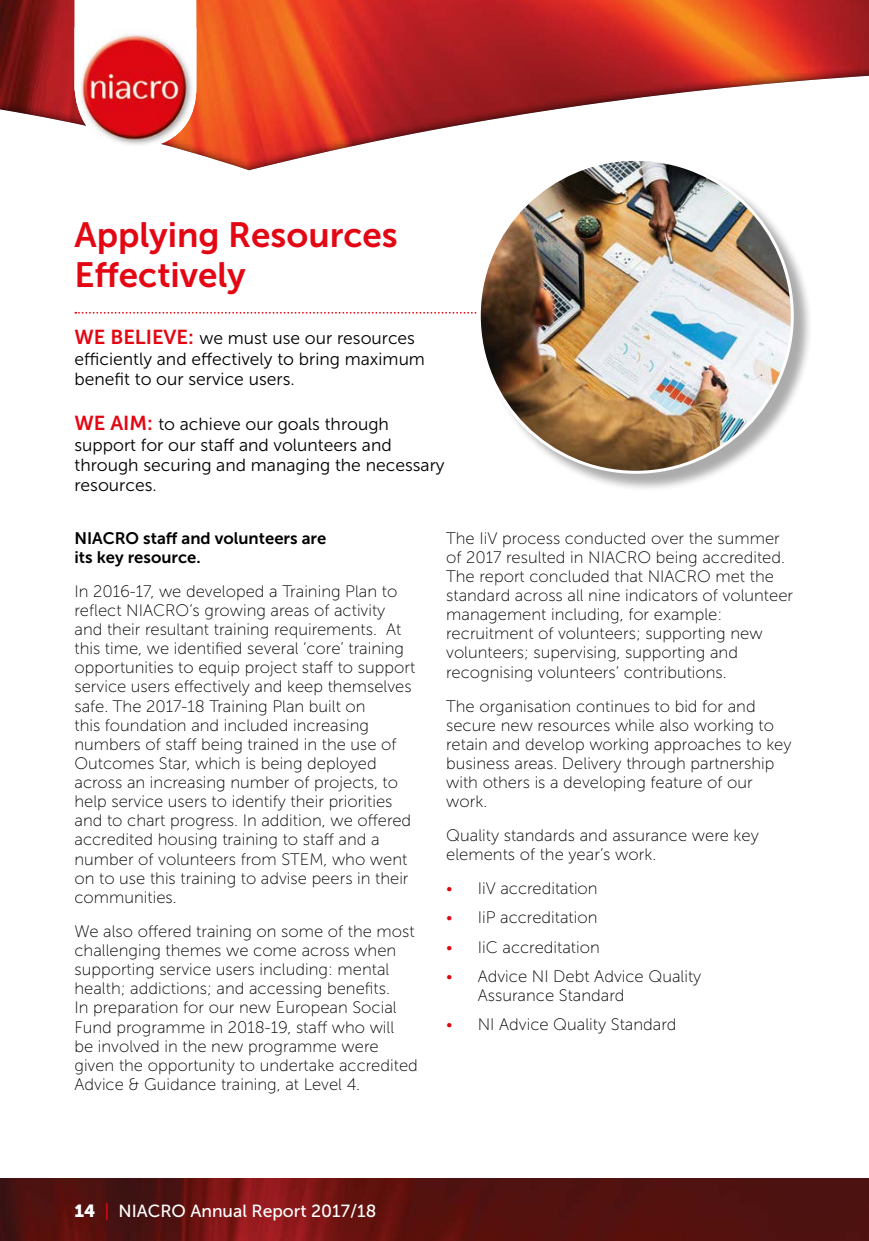
<style>
.page{position:relative;width:869px;height:1241px;background:#fff}
.page>*{position:absolute;margin:0;border:0;box-sizing:border-box;transform-origin:0 0}
.t1{font:35px/40.2px "Museo Sans 700";color:#e30613}
.t2{font:17.5px/20.1px "Museo Sans 300";color:#000}
.t3{font:17.5px "Museo Sans 500";color:#fff}
.t4{font:16.62px/19.1px "Museo Sans 100";color:#000}
.t5{font:16.62px/19.1px "Museo Sans 700";color:#000}
.s1{font-family:"Museo Sans 700";font-size:20.12px;color:#e30613}
.s2{color:#e30613}
.s3{font-family:"Museo Sans 900"}
</style>
<div class="page">
<img style="left:0;top:1178px;width:868px;height:62px">
<svg style="left:0;top:0;width:868px;height:171px"></svg>
<svg style="left:74px;top:0;width:122px;height:28px"></svg>
<img style="left:74px;top:28px;width:122px;height:120px">
<svg style="left:75px;top:312px;width:402px;height:1px"></svg>
<div style="left:480px;top:161px;width:332px;height:331px;background:#000;opacity:.33"></div>
<img style="left:479px;top:159px;width:312px;height:313px;border-radius:156px">
<h1 class="t1" style="left:74px;top:215px;width:324px">Applying Resources<br>Effectively</h1>
<p class="t2" style="left:74px;top:328px;width:352px"><span class="s1">WE BELIEVE:</span> we must use our resources efficiently and effectively to bring maximum benefit to our service users.</p>
<p class="t2" style="left:74px;top:414px;width:371px"><span class="s1">WE AIM:</span> to achieve our goals through support for our staff and volunteers and through securing and managing the necessary resources.</p>
<p class="t5" style="left:74px;top:528px;width:253px">NIACRO staff and volunteers are its key resource.</p>
<p class="t4" style="left:74px;top:581px;width:342px">In 2016-17, we developed a Training Plan to reflect NIACRO’s growing areas of activity and their resultant training requirements. At this time, we identified several ‘core’ training opportunities to equip project staff to support service users effectively and keep themselves safe. The 2017-18 Training Plan built on<br>this foundation and included increasing numbers of staff being trained in the use of Outcomes Star, which is being deployed across an increasing number of projects, to help service users to identify their priorities and to chart progress. In addition, we offered accredited housing training to staff and a number of volunteers from STEM, who went on to use this training to advise peers in their communities.</p>
<p class="t4" style="left:74px;top:921px;width:345px">We also offered training on some of the most challenging themes we come across when supporting service users including: mental health; addictions; and accessing benefits.<br>In preparation for our new European Social Fund programme in 2018-19, staff who will<br>be involved in the new programme were given the opportunity to undertake accredited Advice &amp; Guidance training, at Level 4.</p>
<p class="t4" style="left:446px;top:528px;width:348px">The IiV process conducted over the summer of 2017 resulted in NIACRO being accredited.<br>The report concluded that NIACRO met the standard across all nine indicators of volunteer management including, for example: recruitment of volunteers; supporting new volunteers; supervising, supporting and recognising volunteers’ contributions.</p>
<p class="t4" style="left:446px;top:696px;width:346px">The organisation continues to bid for and secure new resources while also working to retain and develop working approaches to key business areas. Delivery through partnership with others is a developing feature of our work.</p>
<p class="t4" style="left:446px;top:826px;width:314px">Quality standards and assurance were key elements of the year’s work.</p>
<p class="t4" style="left:446px;top:879px;width:153px"><span class="s2">•</span> IiV accreditation</p>
<p class="t4" style="left:446px;top:908px;width:153px"><span class="s2">•</span> IiP accreditation</p>
<p class="t4" style="left:446px;top:937px;width:155px"><span class="s2">•</span> IiC accreditation</p>
<p class="t4" style="left:477px;top:966px;width:225px;text-indent:-32px"><span class="s2">•</span> Advice NI Debt Advice Quality<br>Assurance Standard</p>
<p class="t4" style="left:446px;top:1014px;width:232px"><span class="s2">•</span> NI Advice Quality Standard</p>
<p class="t3" style="left:74px;top:1200px;width:303px"><span class="s3">14</span> <span class="s2">|</span> NIACRO Annual Report 2017/18</p>
</div>
